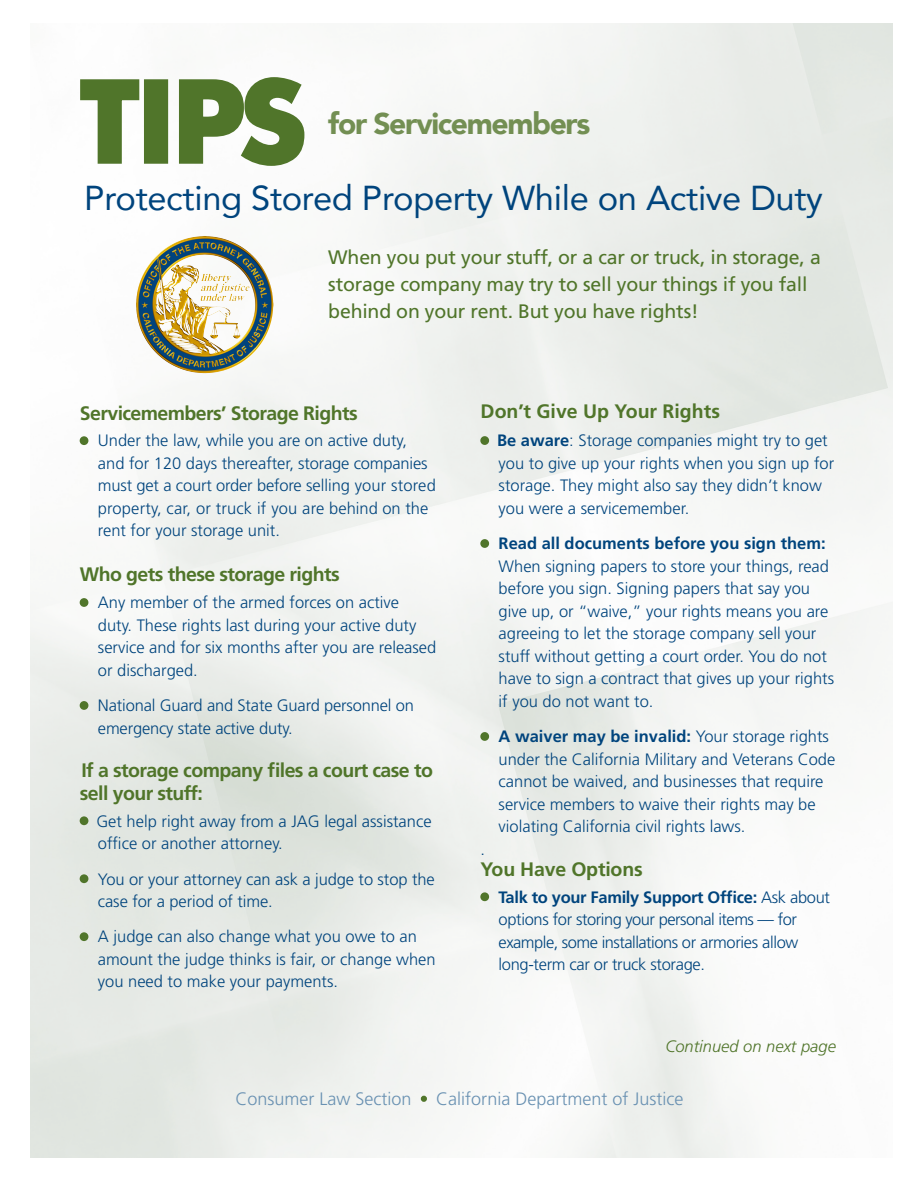
<style>
.page{position:relative;width:918px;height:1188px;background:#fff}
.page>*{position:absolute;margin:0;border:0;box-sizing:border-box;transform-origin:0 0}
.t1{font:700 108px "Futura";color:#50752a}
.t2{font:34.5px "Avenir";letter-spacing:-.01em;color:#00447d}
.t3{font:900 30px "Avenir";letter-spacing:-.045em;color:#738f53}
.t4{font:19.5px/27px "Frutiger";letter-spacing:-.01em;color:#50752a}
.t5{font:700 19.5px/22.5px "Frutiger";letter-spacing:-.03em;color:#50752a}
.t6{font:700 19.5px "Frutiger";color:#50752a}
.t7{font:700 19.5px "Frutiger";letter-spacing:-.01em;color:#50752a}
.t8{font:300 18px "Frutiger";color:#6991b2}
.t9{font:300 16.5px/22.5px "Frutiger";color:#00447d}
.t10{font:300 16.5px/22.5px "Frutiger";letter-spacing:-.03em;color:#00447d}
.t11{font:italic 300 16.5px "Frutiger";color:#50752a}
.s1{color:#50752a}
.s2{font-weight:700}
</style>
<div class="page">
<img style="left:30px;top:24px;width:862px;height:1134px">
<div style="left:80px;top:436px;width:8px;height:9px;border:3px solid #50752a;border-radius:50%"></div>
<div style="left:80px;top:598px;width:8px;height:9px;border:3px solid #50752a;border-radius:50%"></div>
<div style="left:80px;top:701px;width:8px;height:9px;border:3px solid #50752a;border-radius:50%"></div>
<div style="left:80px;top:816px;width:8px;height:9px;border:3px solid #50752a;border-radius:50%"></div>
<div style="left:80px;top:874px;width:8px;height:9px;border:3px solid #50752a;border-radius:50%"></div>
<div style="left:80px;top:932px;width:8px;height:9px;border:3px solid #50752a;border-radius:50%"></div>
<svg style="left:79px;top:78px;width:62px;height:87px"></svg>
<div style="left:144px;top:79px;width:24px;height:85px;border:3px solid #50752a"></div>
<svg style="left:177px;top:76px;width:129px;height:91px"></svg>
<div style="left:480px;top:436px;width:9px;height:9px;border:3px solid #50752a;border-radius:50%"></div>
<div style="left:480px;top:539px;width:9px;height:9px;border:3px solid #50752a;border-radius:50%"></div>
<div style="left:480px;top:732px;width:9px;height:9px;border:3px solid #50752a;border-radius:50%"></div>
<div style="left:480px;top:892px;width:9px;height:9px;border:3px solid #50752a;border-radius:50%"></div>
<img style="left:158px;top:236px;width:47px;height:18px">
<svg style="left:421px;top:1096px;width:6px;height:6px"></svg>
<h1 class="t1" style="left:81px;top:47px;width:227px">TIPS</h1>
<h3 class="t3" style="left:328px;top:98px;width:263px">for Servicemembers</h3>
<h2 class="t2" style="left:84px;top:170px;width:740px">Protecting Stored Property While on Active Duty</h2>
<p class="t4" style="left:328px;top:244px;width:494px">When you put your stuff, or a car or truck, in storage, a storage company may try to sell your things if you fall behind on your rent. But you have rights!</p>
<p class="t5" style="left:80px;top:401px;width:279px">Servicemembers’ Storage Rights</p>
<p class="t9" style="left:98px;top:429px;width:339px;text-indent:-18px"><span class="s1">•</span> Under the law, while you are on active duty, and for 120 days thereafter, storage companies must get a court order before selling your stored property, car, or truck if you are behind on the rent for your storage unit.</p>
<p class="t5" style="left:80px;top:563px;width:261px">Who gets these storage rights</p>
<p class="t9" style="left:98px;top:591px;width:340px;text-indent:-18px"><span class="s1">•</span> Any member of the armed forces on active duty. These rights last during your active duty service and for six months after you are released or discharged.</p>
<p class="t9" style="left:98px;top:694px;width:318px;text-indent:-18px"><span class="s1">•</span> National Guard and State Guard personnel on emergency state active duty.</p>
<p class="t5" style="left:80px;top:759px;width:355px">If a storage company files a court case to sell your stuff:</p>
<p class="t9" style="left:98px;top:810px;width:335px;text-indent:-18px"><span class="s1">•</span> Get help right away from a JAG legal assistance office or another attorney.</p>
<p class="t9" style="left:98px;top:868px;width:338px;text-indent:-18px"><span class="s1">•</span> You or your attorney can ask a judge to stop the case for a period of time.</p>
<p class="t9" style="left:98px;top:925px;width:339px;text-indent:-18px"><span class="s1">•</span> A judge can also change what you owe to an amount the judge thinks is fair, or change when you need to make your payments.</p>
<p class="t6" style="left:481px;top:400px;width:241px">Don’t Give Up Your Rights</p>
<p class="t9" style="left:499px;top:429px;width:337px;text-indent:-18px"><span class="s1">•</span> <span class="s2">Be aware</span>: Storage companies might try to get you to give up your rights when you sign up for storage. They might also say they didn’t know you were a servicemember.</p>
<p class="t9" style="left:499px;top:532px;width:337px;text-indent:-18px"><span class="s1">•</span> <span class="s2">Read all documents before you sign them:<br></span>When signing papers to store your things, read before you sign. Signing papers that say you give up, or “waive,” your rights means you are agreeing to let the storage company sell your stuff without getting a court order. You do not have to sign a contract that gives up your rights if you do not want to.</p>
<p class="t9" style="left:499px;top:725px;width:338px;text-indent:-18px"><span class="s1">•</span> <span class="s2">A waiver may be invalid:</span> Your storage rights under the California Military and Veterans Code cannot be waived, and businesses that require service members to waive their rights may be violating California civil rights laws.</p>
<p class="t7" style="left:481px;top:858px;width:164px">You Have Options</p>
<p class="t10" style="left:499px;top:886px;width:333px;text-indent:-18px"><span class="s1">•</span> <span class="s2">Talk to your Family Support Office:</span> Ask about options for storing your personal items — for example, some installations or armories allow long-term car or truck storage.</p>
<p class="t9" style="left:481px;top:838px;width:6px">.</p>
<p class="t11" style="left:665px;top:1037px;width:172px">Continued on next page</p>
<p class="t8" style="left:236px;top:1089px;width:449px">Consumer Law Section <sup>•</sup> California Department of Justice</p>
</div>
